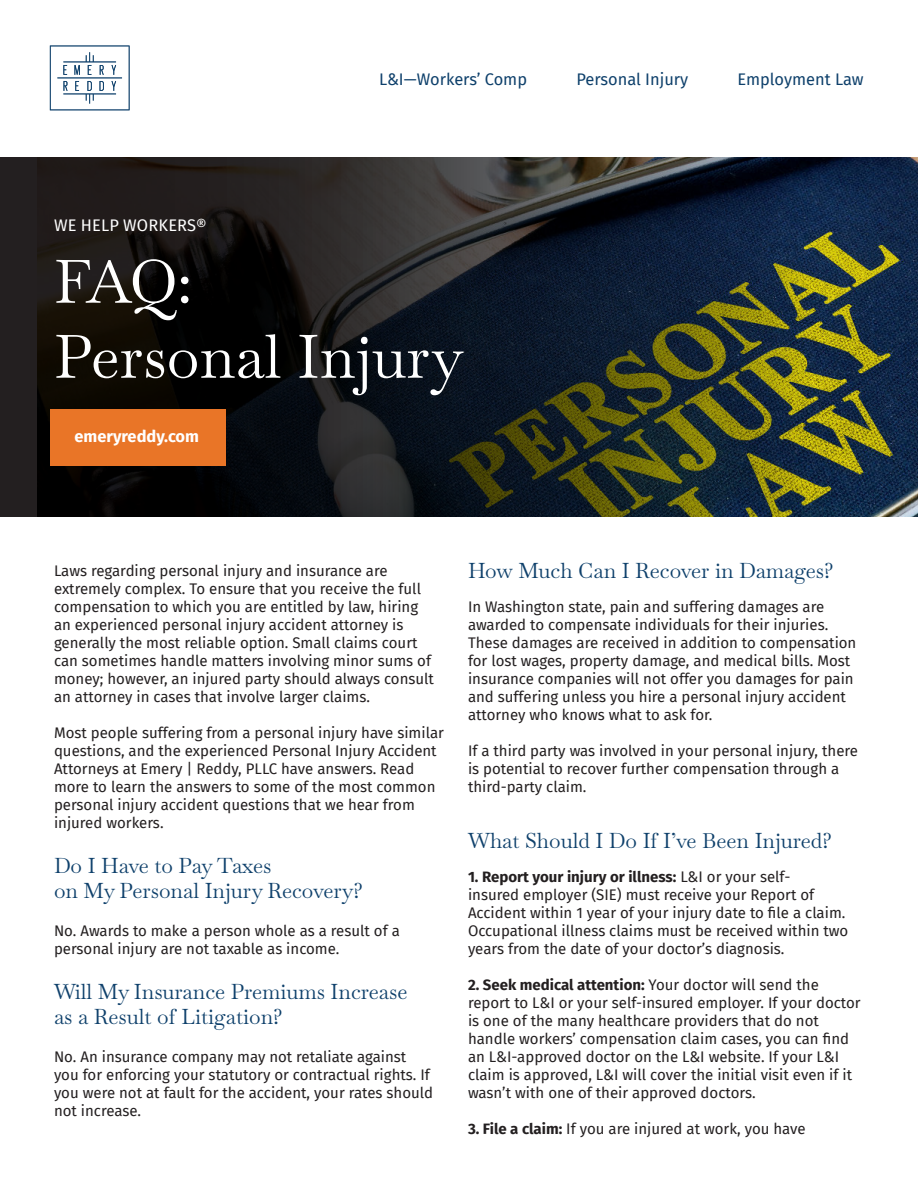
<style>
.page{position:relative;width:918px;height:1188px;background:#fff}
.page>*{position:absolute;margin:0;border:0;box-sizing:border-box;transform-origin:0 0}
.t1{font:60px/75px "Baskervville";color:#fff}
.t2{font:21px/25.2px "Baskervville";color:#0e406b}
.t3{font:16.35px "Fira Sans";color:#0e406b}
.t4{font:16.35px "Fira Sans";letter-spacing:.01em;color:#fff}
.t5{font:700 16.35px "Fira Sans";color:#fff}
.t6{font:15px/18px "Fira Sans";color:#231f20}
.s1{font-weight:700}
</style>
<div class="page">
<img style="left:826px;top:158px;width:92px;height:358px">
<svg style="left:0;top:157px;width:826px;height:359px;background:#1f2320"></svg>
<svg style="left:50px;top:45px;width:80px;height:65px"></svg>
<div style="left:51px;top:410px;width:175px;height:56px;background:#e97527"></div>
<p class="t3" style="left:379px;top:68px;width:149px">L&amp;I—Workers’ Comp</p>
<p class="t3" style="left:576px;top:68px;width:113px">Personal Injury</p>
<p class="t3" style="left:737px;top:68px;width:128px">Employment Law</p>
<p class="t4" style="left:54px;top:214px;width:154px">WE HELP WORKERS®</p>
<h1 class="t1" style="left:54px;top:252px;width:411px">FAQ:<br>Personal Injury</h1>
<p class="t5" style="left:75px;top:425px;width:126px">emeryreddy.com</p>
<p class="t6" style="left:54px;top:562px;width:382px">Laws regarding personal injury and insurance are extremely complex. To ensure that you receive the full compensation to which you are entitled by law, hiring an experienced personal injury accident attorney is generally the most reliable option. Small claims court can sometimes handle matters involving minor sums of money; however, an injured party should always consult an attorney in cases that involve larger claims.</p>
<p class="t6" style="left:54px;top:724px;width:391px">Most people suffering from a personal injury have similar questions, and the experienced Personal Injury Accident Attorneys at Emery | Reddy, PLLC have answers. Read more to learn the answers to some of the most common personal injury accident questions that we hear from injured workers.</p>
<h2 class="t2" style="left:54px;top:856px;width:311px">Do I Have to Pay Taxes<br>on My Personal Injury Recovery?</h2>
<p class="t6" style="left:54px;top:922px;width:347px">No. Awards to make a person whole as a result of a personal injury are not taxable as income.</p>
<h2 class="t2" style="left:54px;top:982px;width:355px">Will My Insurance Premiums Increase as a Result of Litigation?</h2>
<p class="t6" style="left:54px;top:1048px;width:381px">No. An insurance company may not retaliate against you for enforcing your statutory or contractual rights. If you were not at fault for the accident, your rates should not increase.</p>
<h2 class="t2" style="left:468px;top:560px;width:367px">How Much Can I Recover in Damages?</h2>
<p class="t6" style="left:468px;top:598px;width:390px">In Washington state, pain and suffering damages are awarded to compensate individuals for their injuries.<br>These damages are received in addition to compensation for lost wages, property damage, and medical bills. Most insurance companies will not offer you damages for pain and suffering unless you hire a personal injury accident attorney who knows what to ask for.</p>
<p class="t6" style="left:468px;top:742px;width:392px">If a third party was involved in your personal injury, there is potential to recover further compensation through a third-party claim.</p>
<h2 class="t2" style="left:468px;top:830px;width:365px">What Should I Do If I’ve Been Injured?</h2>
<p class="t6" style="left:468px;top:868px;width:382px"><span class="s1">1. Report your injury or illness:</span> L&amp;I or your self-<br>insured employer (SIE) must receive your Report of Accident within 1 year of your injury date to file a claim.<br>Occupational illness claims must be received within two years from the date of your doctor’s diagnosis.</p>
<p class="t6" style="left:468px;top:976px;width:394px"><span class="s1">2. Seek medical attention:</span> Your doctor will send the report to L&amp;I or your self-insured employer. If your doctor is one of the many healthcare providers that do not handle workers’ compensation claim cases, you can find an L&amp;I-approved doctor on the L&amp;I website. If your L&amp;I claim is approved, L&amp;I will cover the initial visit even if it wasn’t with one of their approved doctors.</p>
<p class="t6" style="left:468px;top:1120px;width:339px"><span class="s1">3. File a claim:</span> If you are injured at work, you have</p>
</div>
